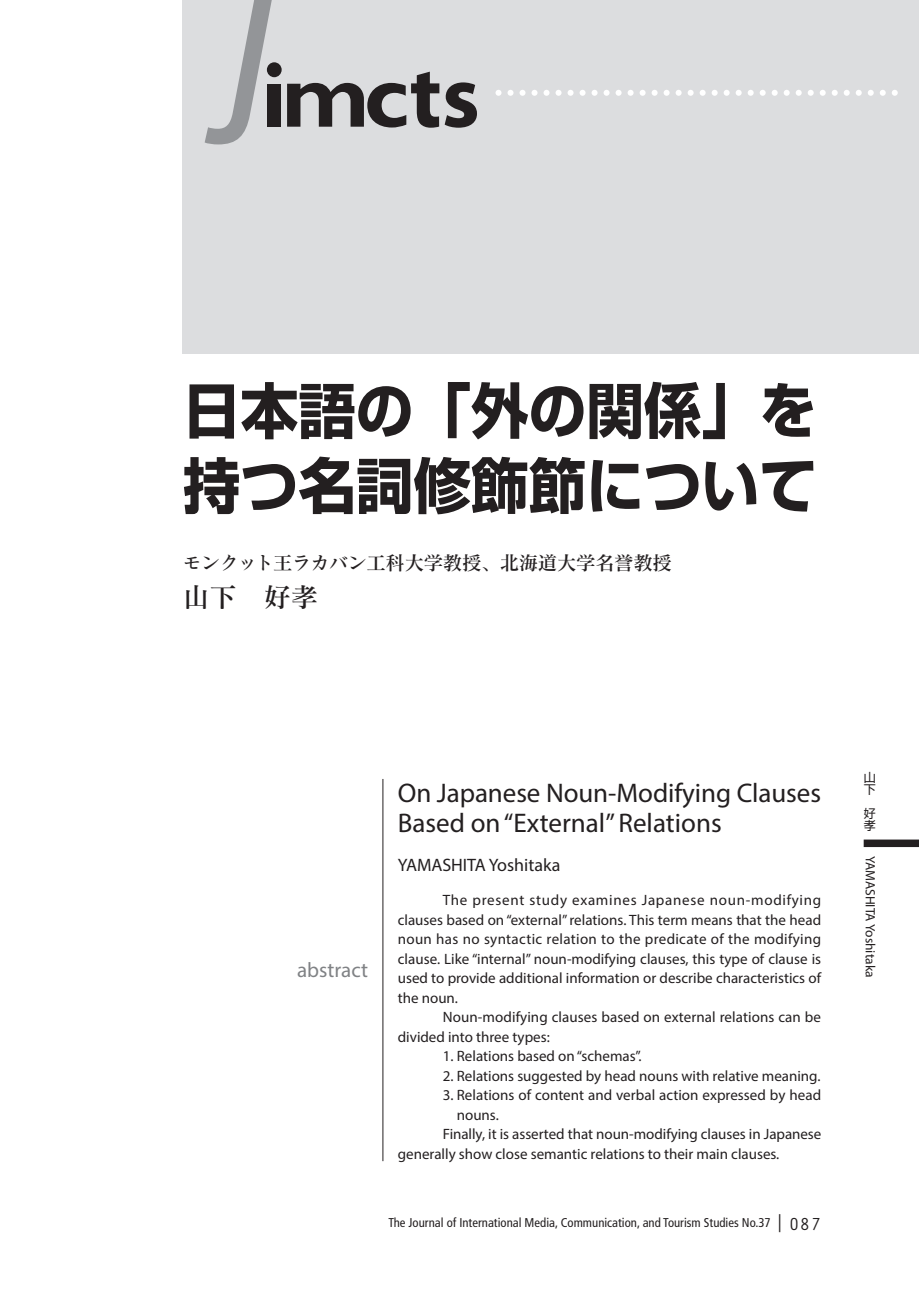
<style>
.page{position:relative;width:919px;height:1289px;background:#fff}
.page>*{position:absolute;margin:0;border:0;box-sizing:border-box;transform-origin:0 0}
.t1{font:700 60px/75px "Shin Go Pr 6";color:#231f20;scale:.96 1}
.t2{font:27px/30px "Myriad Pro";letter-spacing:-.005em;color:#231f20}
.t3{font:27px "Matisse Pro DB";color:#231f20}
.t4{font:21px "Myriad Pro";color:#808285}
.t5{font:19.5px "Matisse V Pro DB";letter-spacing:-.02em;color:#231f20}
.t6{font:18px "Myriad Pro";color:#231f20}
.t7{font:15px/19.5px "Myriad Pro";color:#231f20;text-align:justify}
.t8{font:13.5px "Myriad Pro";color:#231f20}
.t9{font:condensed 12.75px "Frutiger LT Std";color:#231f20}
.t10{font:12px/12px "Shin Go Pro";color:#231f20}
.s1{font-family:"Shin Go Pro";font-stretch:normal;font-size:18px}
.s2{font-family:"Oracle";font-stretch:normal;font-size:18px}
</style>
<div class="page">
<div style="left:183px;top:0;width:735px;height:353px;background:#dcdddf"></div>
<div style="left:863px;top:839px;width:55px;height:8px;background:#231f20"></div>
<svg style="left:892px;top:90px;width:5px;height:6px"></svg>
<svg style="left:880px;top:90px;width:5px;height:6px"></svg>
<svg style="left:868px;top:90px;width:5px;height:6px"></svg>
<svg style="left:856px;top:90px;width:5px;height:6px"></svg>
<svg style="left:844px;top:90px;width:5px;height:6px"></svg>
<svg style="left:832px;top:90px;width:5px;height:6px"></svg>
<svg style="left:820px;top:90px;width:5px;height:6px"></svg>
<svg style="left:808px;top:90px;width:5px;height:6px"></svg>
<svg style="left:796px;top:90px;width:5px;height:6px"></svg>
<svg style="left:784px;top:90px;width:5px;height:6px"></svg>
<svg style="left:772px;top:90px;width:5px;height:6px"></svg>
<svg style="left:760px;top:90px;width:5px;height:6px"></svg>
<svg style="left:748px;top:90px;width:5px;height:6px"></svg>
<svg style="left:736px;top:90px;width:5px;height:6px"></svg>
<svg style="left:724px;top:90px;width:5px;height:6px"></svg>
<svg style="left:711px;top:90px;width:6px;height:6px"></svg>
<svg style="left:699px;top:90px;width:6px;height:6px"></svg>
<svg style="left:687px;top:90px;width:6px;height:6px"></svg>
<svg style="left:675px;top:90px;width:6px;height:6px"></svg>
<svg style="left:663px;top:90px;width:6px;height:6px"></svg>
<svg style="left:651px;top:90px;width:6px;height:6px"></svg>
<svg style="left:639px;top:90px;width:6px;height:6px"></svg>
<svg style="left:627px;top:90px;width:6px;height:6px"></svg>
<svg style="left:615px;top:90px;width:6px;height:6px"></svg>
<svg style="left:603px;top:90px;width:6px;height:6px"></svg>
<svg style="left:591px;top:90px;width:6px;height:6px"></svg>
<svg style="left:579px;top:90px;width:6px;height:6px"></svg>
<svg style="left:567px;top:90px;width:6px;height:6px"></svg>
<svg style="left:555px;top:90px;width:6px;height:6px"></svg>
<svg style="left:543px;top:90px;width:6px;height:6px"></svg>
<svg style="left:531px;top:90px;width:6px;height:6px"></svg>
<svg style="left:519px;top:90px;width:6px;height:6px"></svg>
<svg style="left:507px;top:90px;width:6px;height:6px"></svg>
<svg style="left:495px;top:90px;width:6px;height:6px"></svg>
<svg style="left:205px;top:0;width:67px;height:144px"></svg>
<div style="left:267px;top:84px;width:14px;height:43px;background:#231f20"></div>
<div style="left:267px;top:62px;width:14px;height:15px;background:#231f20;border-radius:50%"></div>
<svg style="left:287px;top:72px;width:190px;height:56px"></svg>
<hr style="left:382px;top:779px;width:1px;height:382px;background:#231f20">
<h1 class="t1" style="left:183px;top:372px;width:661px">日本語の「外の関係」を持つ名詞修飾節について</h1>
<h3 class="t5" style="left:182px;top:550px;width:491px">モンクット王ラカバン工科大学教授、北海道大学名誉教授</h3>
<h2 class="t3" style="left:183px;top:579px;width:136px">山下　好孝</h2>
<h3 class="t4" style="left:297px;top:957px;width:72px">abstract</h3>
<h2 class="t2" style="left:398px;top:777px;width:425px">On Japanese Noun-Modifying Clauses<br>Based on “External” Relations</h2>
<p class="t6" style="left:398px;top:853px;width:164px">YAMASHITA Yoshitaka</p>
<p class="t7" style="left:398px;top:890px;width:425px;text-indent:45px">The present study examines Japanese noun-modifying clauses based on “external” relations. This term means that the head noun has no syntactic relation to the predicate of the modifying clause. Like “internal” noun-modifying clauses, this type of clause is used to provide additional information or describe characteristics of the noun.</p>
<p class="t7" style="left:398px;top:1007px;width:425px;text-indent:45px">Noun-modifying clauses based on external relations can be divided into three types:</p>
<p class="t7" style="left:443px;top:1046px;width:200px">1. Relations based on “schemas”.</p>
<p class="t7" style="left:443px;top:1065px;width:379px">2. Relations suggested by head nouns with relative meaning.</p>
<p class="t7" style="left:443px;top:1085px;width:380px">3. Relations of content and verbal action expressed by head</p>
<p class="t7" style="left:457px;top:1104px;width:44px">nouns.</p>
<p class="t7" style="left:443px;top:1124px;width:380px">Finally, it is asserted that noun-modifying clauses in Japanese</p>
<p class="t7" style="left:398px;top:1143px;width:383px">generally show close semantic relations to their main clauses.</p>
<p class="t9" style="left:388px;top:1215px;width:434px">The Journal of International Media, Communication, and Tourism Studies No.37<span class="s1">｜</span><span class="s2">087</span></p>
<p class="t10" style="left:863px;top:769px;width:13px">山下</p>
<p class="t10" style="left:863px;top:805px;width:13px">好孝</p>
<p class="t8" style="left:878px;top:855px;width:124px;rotate:90deg">YAMASHITA Yoshitaka</p>
</div>
